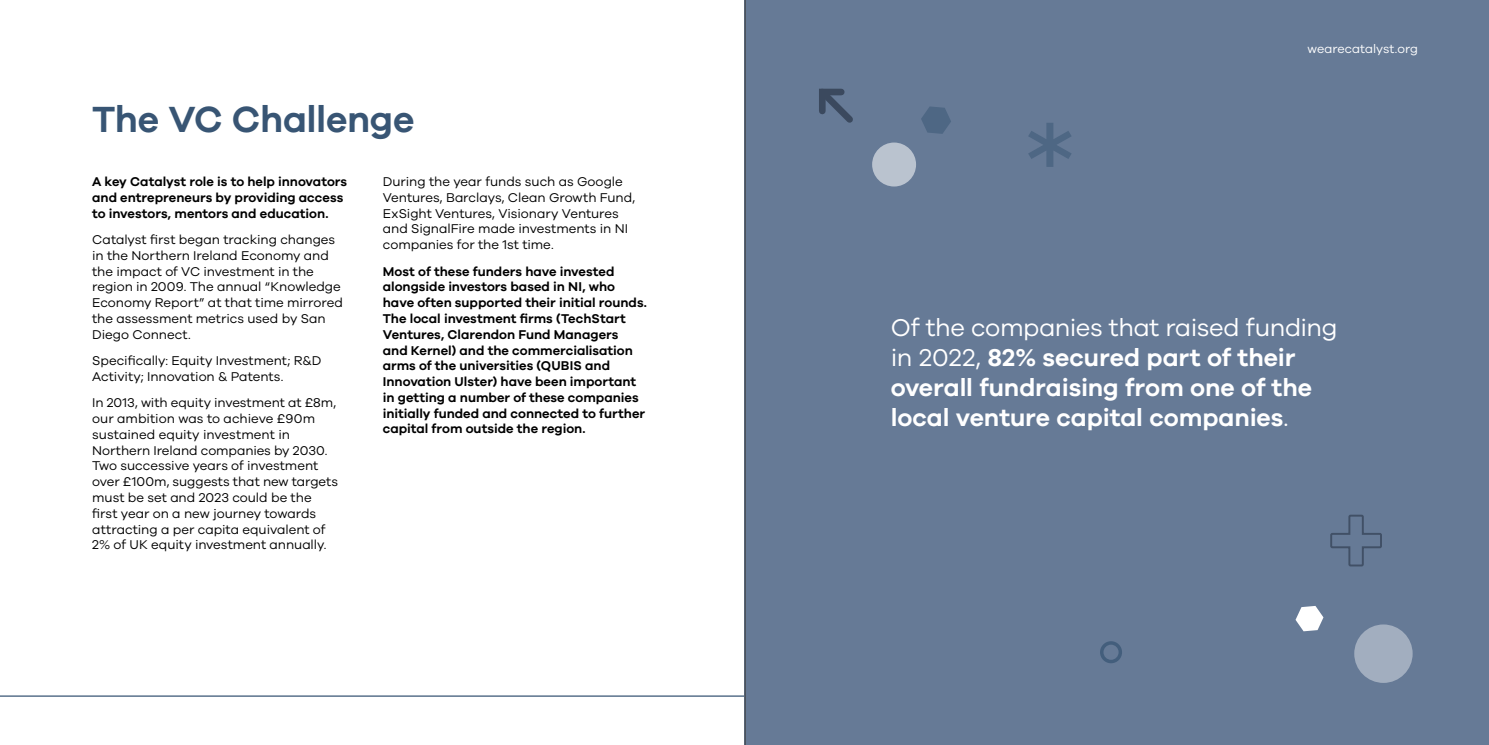
<style>
.page{position:relative;width:1489px;height:745px;background:#fff}
.page>*{position:absolute;margin:0;border:0;box-sizing:border-box;transform-origin:0 0}
.t1{font:600 37.5px "Galano Grotesque";letter-spacing:-.01em;color:#385574}
.t2{font:600 25px/30px "Galano Grotesque";letter-spacing:-.005em;color:#fff}
.t3{font:13.12px/15.8px "Galano Grotesque";letter-spacing:-.005em;color:#000}
.t4{font:600 13.12px/15.8px "Galano Grotesque";color:#000}
.t5{font:12.5px "Galano Grotesque";letter-spacing:-.005em;color:#fff}
.s1{font-weight:400}
</style>
<div class="page">
<hr style="left:0;top:695px;width:1404px;height:1px;background:#385574">
<div style="left:744px;top:0;width:744px;height:744px;background:#667a96"></div>
<svg style="left:1295px;top:606px;width:28px;height:25px"></svg>
<div style="left:1354px;top:624px;width:58px;height:58px;background:#a2aebf;border-radius:50%"></div>
<svg style="left:1028px;top:123px;width:43px;height:44px"></svg>
<svg style="left:819px;top:88px;width:34px;height:35px"></svg>
<div style="left:872px;top:142px;width:44px;height:44px;background:#bac3cf;border-radius:50%"></div>
<svg style="left:921px;top:106px;width:30px;height:28px"></svg>
<svg style="left:1330px;top:514px;width:52px;height:53px"></svg>
<svg style="left:1100px;top:641px;width:21px;height:21px"></svg>
<hr style="left:744px;top:0;width:1px;height:744px;background:#3c3c3b">
<h1 class="t1" style="left:92px;top:96px;width:324px">The VC Challenge</h1>
<p class="t4" style="left:92px;top:173px;width:256px">A key Catalyst role is to help innovators and entrepreneurs by providing access to investors, mentors and education.</p>
<p class="t3" style="left:92px;top:231px;width:252px">Catalyst first began tracking changes in the Northern Ireland Economy and the impact of VC investment in the region in 2009. The annual “Knowledge Economy Report” at that time mirrored the assessment metrics used by San Diego Connect.</p>
<p class="t3" style="left:92px;top:352px;width:231px">Specifically: Equity Investment; R&amp;D<br>Activity; Innovation &amp; Patents.</p>
<p class="t3" style="left:92px;top:394px;width:247px">In 2013, with equity investment at £8m, our ambition was to achieve £90m sustained equity investment in Northern Ireland companies by 2030.<br>Two successive years of investment over £100m, suggests that new targets must be set and 2023 could be the first year on a new journey towards attracting a per capita equivalent of 2% of UK equity investment annually.</p>
<p class="t3" style="left:383px;top:173px;width:254px">During the year funds such as Google Ventures, Barclays, Clean Growth Fund, ExSight Ventures, Visionary Ventures and SignalFire made investments in NI companies for the 1st time.</p>
<p class="t4" style="left:383px;top:263px;width:265px">Most of these funders have invested alongside investors based in NI, who have often supported their initial rounds.<br>The local investment firms (TechStart Ventures, Clarendon Fund Managers<br>and Kernel) and the commercialisation arms of the universities (QUBIS and Innovation Ulster) have been important in getting a number of these companies initially funded and connected to further capital from outside the region.</p>
<p class="t5" style="left:1307px;top:41px;width:112px">wearecatalyst.org</p>
<h2 class="t2" style="left:890px;top:311px;width:448px"><span class="s1">Of the companies that raised funding in 2022,</span> 82% secured part of their overall fundraising from one of the local venture capital companies<span class="s1">.</span></h2>
</div>
